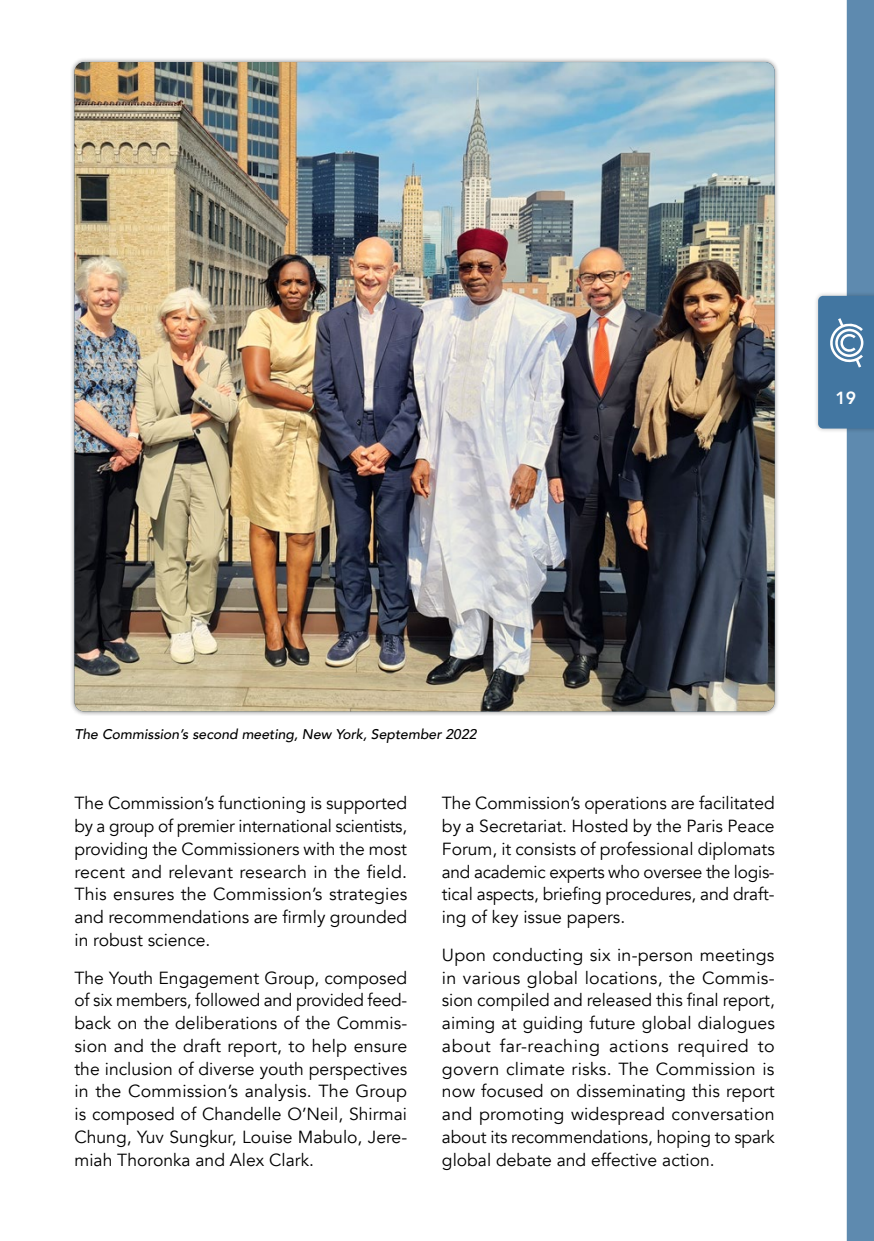
<style>
.page{position:relative;width:874px;height:1241px;background:#fff}
.page>*{position:absolute;margin:0;border:0;box-sizing:border-box;transform-origin:0 0}
.t1{font:17.5px/22.8px "Avenir";color:#000;text-align:justify}
.t2{font:800 17.5px "Avenir";color:#fff}
.t3{font:italic 500 14px "Avenir";color:#000}
</style>
<div class="page">
<img style="left:71px;top:0;width:802px;height:1240px">
<div style="left:813px;top:291px;width:60px;height:142px;background:#000;opacity:.25"></div>
<svg style="left:817px;top:296px;width:56px;height:132px;background:#5382a9"></svg>
<p class="t2" style="left:835px;top:384px;width:22px">19</p>
<p class="t3" style="left:74px;top:725px;width:403px">The Commission’s second meeting, New York, September 2022</p>
<p class="t1" style="left:74px;top:792px;width:334px">The Commission’s functioning is supported by a group of premier international scientists, providing the Commissioners with the most recent and relevant research in the field.<br>This ensures the Commission’s strategies and recommendations are firmly grounded in robust science.</p>
<p class="t1" style="left:74px;top:966px;width:334px">The Youth Engagement Group, composed of six members, followed and provided feed&shy;back on the deliberations of the Commis&shy;sion and the draft report, to help ensure the inclusion of diverse youth perspectives in the Commission’s analysis. The Group is composed of Chandelle O’Neil, Shirmai Chung, Yuv Sungkur, Louise Mabulo, Jere&shy;miah Thoronka and Alex Clark.</p>
<p class="t1" style="left:441px;top:792px;width:334px">The Commission’s operations are facilitated by a Secretariat. Hosted by the Paris Peace Forum, it consists of professional diplomats and academic experts who oversee the logis&shy;tical aspects, briefing procedures, and draft&shy;ing of key issue papers.</p>
<p class="t1" style="left:441px;top:943px;width:334px">Upon conducting six in-person meetings in various global locations, the Commis&shy;sion compiled and released this final report, aiming at guiding future global dialogues about far-reaching actions required to govern climate risks. The Commission is now focused on disseminating this report and promoting widespread conversation about its recommendations, hoping to spark global debate and effective action.</p>
</div>
